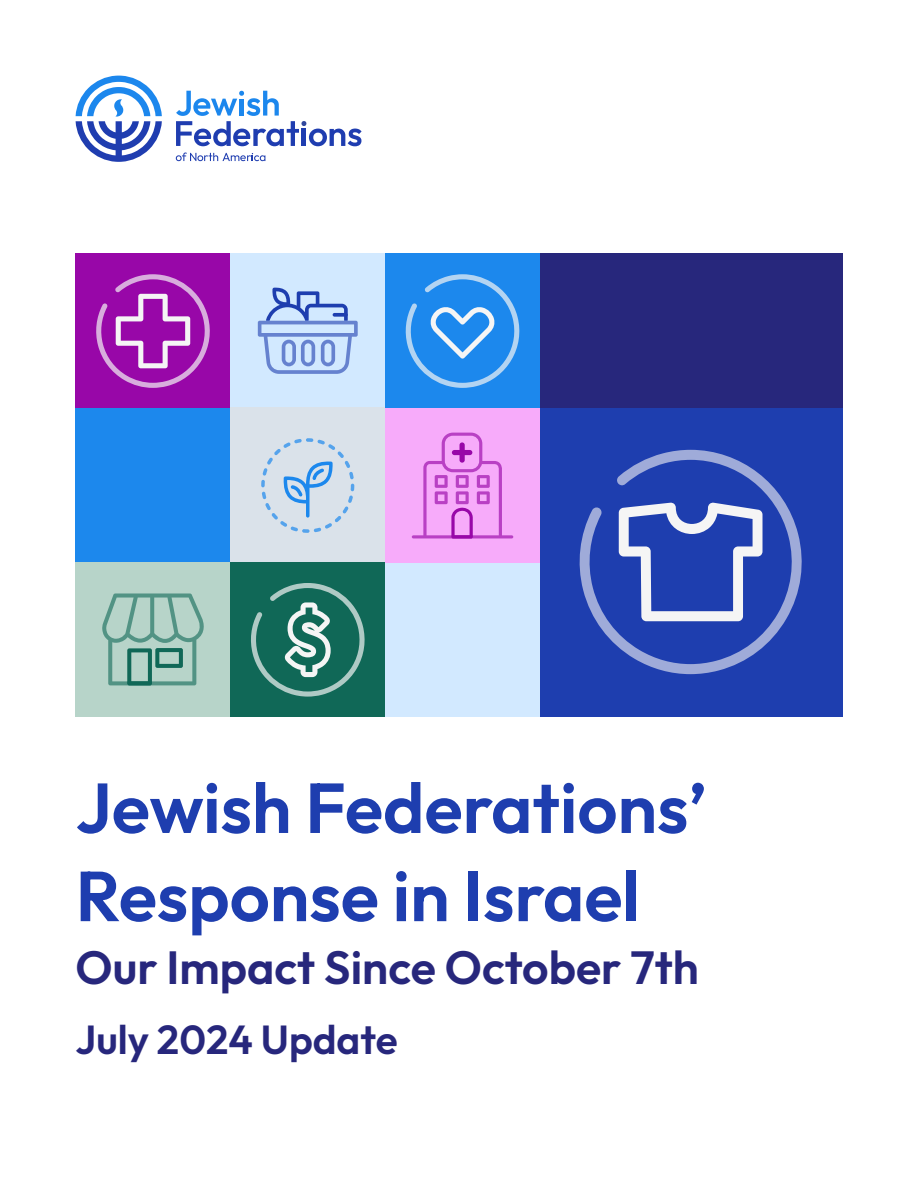
<style>
.page{position:relative;width:918px;height:1188px;background:#fff}
.page>*{position:absolute;margin:0;border:0;box-sizing:border-box;transform-origin:0 0}
.t1{font:600 70.5px/88.2px "Outfit";color:#1e3eaf}
.t2{font:600 46.5px "Outfit";color:#27277c}
.t3{font:600 40.5px "Outfit";color:#27277c}
</style>
<div class="page">
<svg style="left:176px;top:91px;width:186px;height:55px"></svg>
<svg style="left:176px;top:153px;width:89px;height:8px"></svg>
<svg style="left:76px;top:76px;width:86px;height:86px"></svg>
<div style="left:385px;top:562px;width:155px;height:155px;background:#d2e9ff"></div>
<div style="left:230px;top:253px;width:155px;height:155px;background:#d2e9ff"></div>
<div style="left:385px;top:408px;width:155px;height:155px;background:#f7abfa"></div>
<div style="left:230px;top:407px;width:155px;height:155px;background:#dae2ea"></div>
<div style="left:540px;top:408px;width:302px;height:309px;background:#1e3eaf"></div>
<svg style="left:579px;top:450px;width:223px;height:224px"></svg>
<div style="left:76px;top:253px;width:154px;height:155px;background:#9807a8"></div>
<svg style="left:96px;top:274px;width:114px;height:114px"></svg>
<div style="left:385px;top:253px;width:155px;height:155px;background:#1c88ed"></div>
<svg style="left:405px;top:274px;width:115px;height:114px"></svg>
<div style="left:230px;top:562px;width:155px;height:155px;background:#106857"></div>
<svg style="left:251px;top:583px;width:114px;height:114px"></svg>
<div style="left:540px;top:253px;width:302px;height:155px;background:#27277c"></div>
<div style="left:76px;top:408px;width:154px;height:155px;background:#1c88ed"></div>
<svg style="left:258px;top:288px;width:100px;height:86px"></svg>
<div style="left:76px;top:562px;width:154px;height:155px;background:#b7d4c9"></div>
<svg style="left:102px;top:593px;width:102px;height:92px"></svg>
<svg style="left:412px;top:433px;width:101px;height:105px"></svg>
<svg style="left:261px;top:438px;width:93px;height:95px"></svg>
<p class="t1" style="left:76px;top:764px;width:632px">Jewish Federations’<br>Response in Israel</p>
<p class="t2" style="left:76px;top:941px;width:625px">Our Impact Since October 7th</p>
<p class="t3" style="left:76px;top:1017px;width:324px">July 2024 Update</p>
</div>
